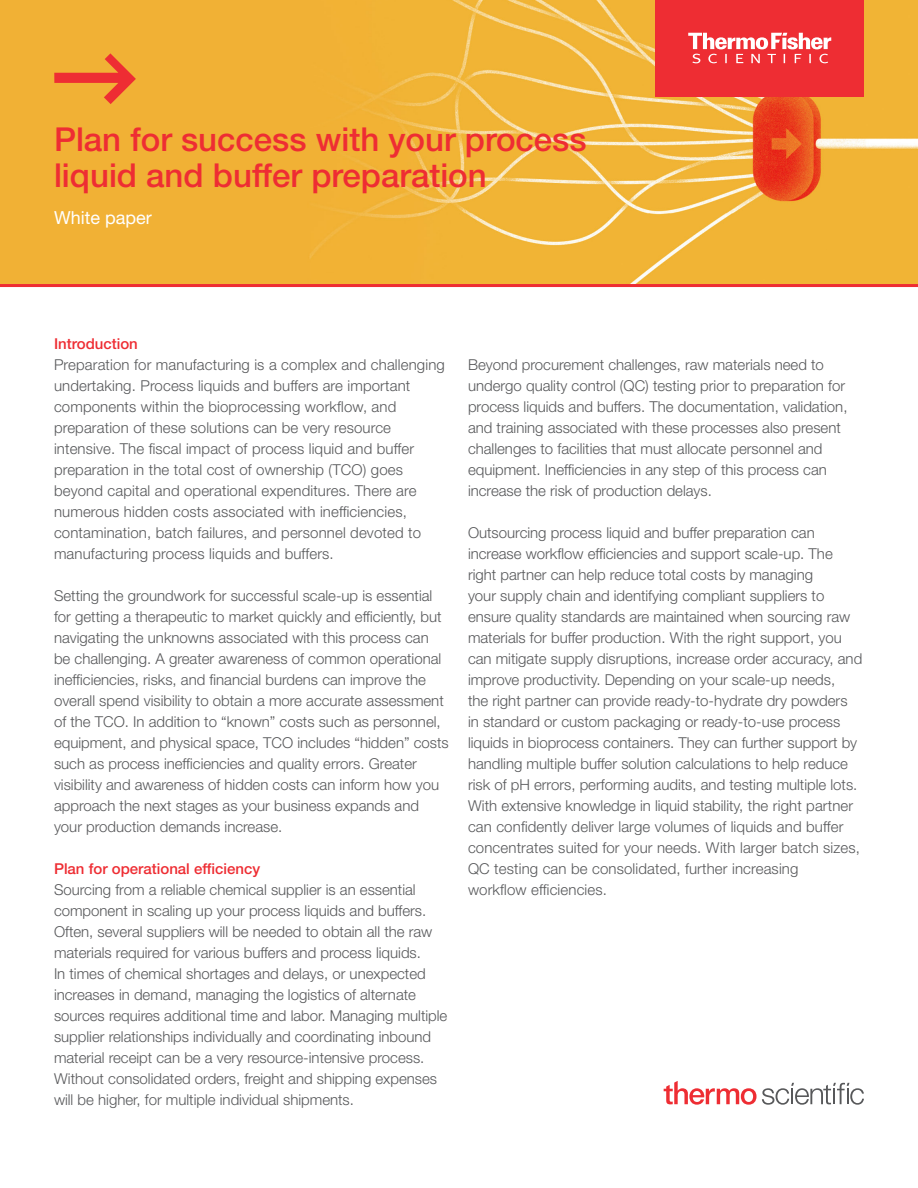
<style>
.page{position:relative;width:918px;height:1188px;background:#fff}
.page>*{position:absolute;margin:0;border:0;box-sizing:border-box;transform-origin:0 0}
.t1{font:500 33px/36px "Helvetica Neue LT Std";color:#ee2d33}
.t2{font:18px "Helvetica Neue LT Std";color:#fff}
.t3{font:300 15px/21px "Helvetica Neue LT Std";color:#57585a}
.t4{font:500 15px "Helvetica Neue LT Std";color:#ee2d33}
</style>
<div class="page">
<img style="left:0;top:0;width:918px;height:284px">
<svg style="left:54px;top:53px;width:82px;height:51px;background:#f08a34"></svg>
<hr style="left:0;top:284px;width:918px;height:3px;background:#ee2d33">
<div style="left:656px;top:0;width:208px;height:96px;background:#ee2d33"></div>
<svg style="left:688px;top:33px;width:143px;height:30px"></svg>
<svg style="left:664px;top:1081px;width:200px;height:24px"></svg>
<h1 class="t1" style="left:54px;top:121px;width:534px">Plan for success with your process liquid and buffer preparation</h1>
<p class="t2" style="left:54px;top:207px;width:99px">White paper</p>
<p class="t4" style="left:54px;top:334px;width:85px">Introduction</p>
<p class="t3" style="left:54px;top:353px;width:392px">Preparation for manufacturing is a complex and challenging undertaking. Process liquids and buffers are important components within the bioprocessing workflow, and preparation of these solutions can be very resource intensive. The fiscal impact of process liquid and buffer preparation in the total cost of ownership (TCO) goes beyond capital and operational expenditures. There are numerous hidden costs associated with inefficiencies, contamination, batch failures, and personnel devoted to manufacturing process liquids and buffers.</p>
<p class="t3" style="left:54px;top:584px;width:396px">Setting the groundwork for successful scale-up is essential for getting a therapeutic to market quickly and efficiently, but navigating the unknowns associated with this process can be challenging. A greater awareness of common operational inefficiencies, risks, and financial burdens can improve the overall spend visibility to obtain a more accurate assessment of the TCO. In addition to “known” costs such as personnel, equipment, and physical space, TCO includes “hidden” costs such as process inefficiencies and quality errors. Greater visibility and awareness of hidden costs can inform how you approach the next stages as your business expands and your production demands increase.</p>
<p class="t4" style="left:54px;top:859px;width:208px">Plan for operational efficiency</p>
<p class="t3" style="left:54px;top:878px;width:395px">Sourcing from a reliable chemical supplier is an essential component in scaling up your process liquids and buffers.<br>Often, several suppliers will be needed to obtain all the raw materials required for various buffers and process liquids.<br>In times of chemical shortages and delays, or unexpected increases in demand, managing the logistics of alternate sources requires additional time and labor. Managing multiple supplier relationships individually and coordinating inbound material receipt can be a very resource-intensive process.<br>Without consolidated orders, freight and shipping expenses will be higher, for multiple individual shipments.</p>
<p class="t3" style="left:468px;top:353px;width:381px">Beyond procurement challenges, raw materials need to undergo quality control (QC) testing prior to preparation for process liquids and buffers. The documentation, validation, and training associated with these processes also present challenges to facilities that must allocate personnel and equipment. Inefficiencies in any step of this process can increase the risk of production delays.</p>
<p class="t3" style="left:468px;top:521px;width:396px">Outsourcing process liquid and buffer preparation can increase workflow efficiencies and support scale-up. The right partner can help reduce total costs by managing<br>your supply chain and identifying compliant suppliers to ensure quality standards are maintained when sourcing raw materials for buffer production. With the right support, you can mitigate supply disruptions, increase order accuracy, and improve productivity. Depending on your scale-up needs,<br>the right partner can provide ready-to-hydrate dry powders<br>in standard or custom packaging or ready-to-use process liquids in bioprocess containers. They can further support by handling multiple buffer solution calculations to help reduce risk of pH errors, performing audits, and testing multiple lots.<br>With extensive knowledge in liquid stability, the right partner can confidently deliver large volumes of liquids and buffer concentrates suited for your needs. With larger batch sizes, QC testing can be consolidated, further increasing<br>workflow efficiencies.</p>
</div>
